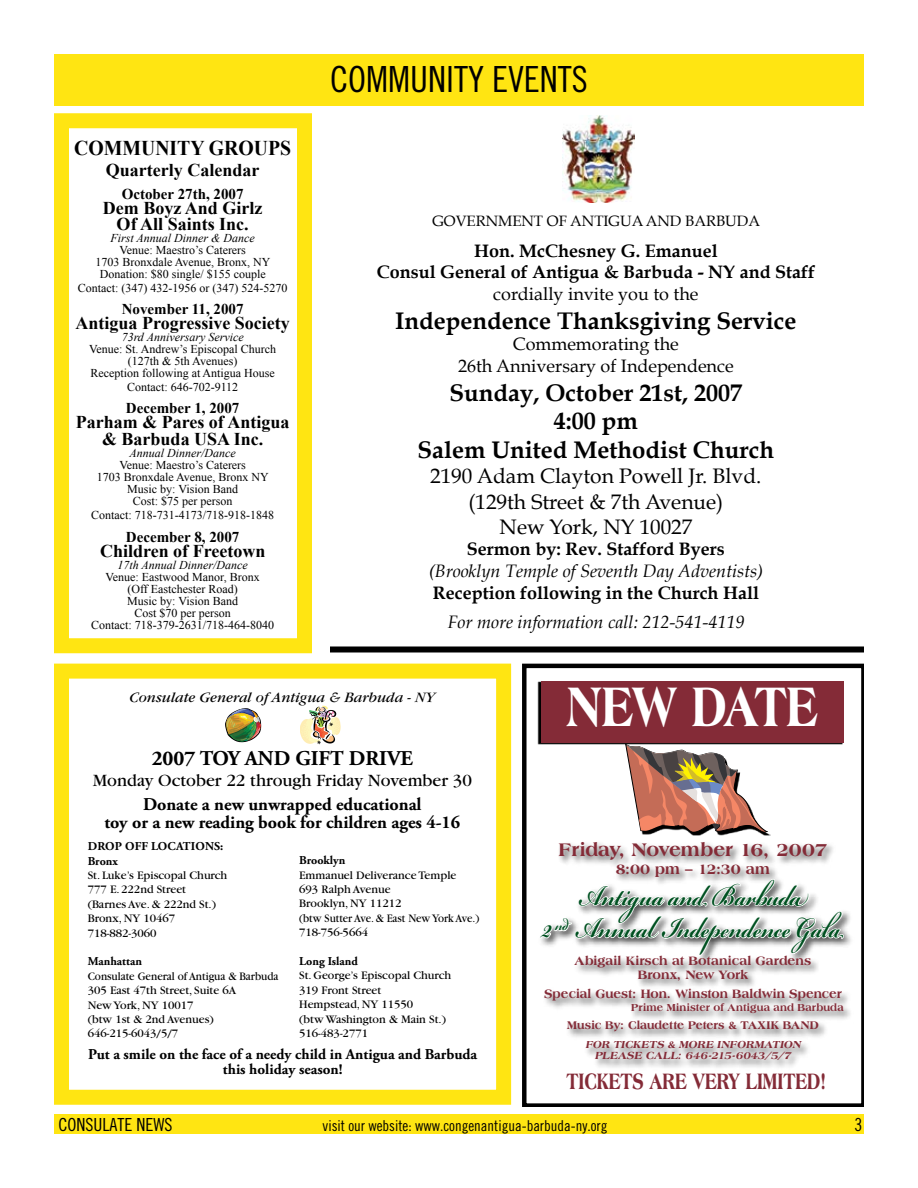
<style>
.page{position:relative;width:918px;height:1188px;background:#fff}
.page>*{position:absolute;margin:0;border:0;box-sizing:border-box;transform-origin:0 0}
.t1{font:800 59.1px "Americana BT";letter-spacing:-.015em;color:#fff;scale:.75 1}
.t2{font:700 44.25px/32.2px "Bickham Script Pro";letter-spacing:.005em;color:#005121;text-align:center;scale:.71 1}
.t3{font:36px "Trade Condensed";color:#000}
.t4{font:700 24px/28.8px "Book Antiqua";color:#000;text-align:center}
.t5{font:800 23.7px "Americana BT";color:#842b37;scale:.71 1}
.t6{font:21px/25.2px "Book Antiqua";color:#000;text-align:center}
.t7{font:700 21px "Adobe Garamond Pro";color:#000}
.t8{font:700 21px "Times New Roman";color:#000;scale:.94 1}
.t9{font:800 19.35px "Americana BT";letter-spacing:-.005em;color:#842b37}
.t10{font:700 18px/16.5px "Times New Roman";color:#000;text-align:center}
.t11{font:700 18px/21.6px "Book Antiqua";color:#000;text-align:center}
.t12{font:italic 18px "Book Antiqua";color:#000}
.t13{font:700 18px/18px "Adobe Garamond Pro";color:#000;text-align:center}
.t14{font:18px/21.6px "Book Antiqua";color:#000;text-align:center}
.t15{font:18px "Garamond";color:#000}
.t16{font:18px "Trade Condensed";color:#000}
.t17{font:700 15px/15px "Adobe Garamond Pro";color:#000;text-align:center}
.t18{font:700 15px "Times New Roman";color:#000}
.t19{font:15px "Trade Condensed";color:#000}
.t20{font:italic 15px "Garamond";color:#000}
.t21{font:15px "Book Antiqua";color:#000}
.t22{font:800 15px "Americana BT";color:#842b37}
.t23{font:800 12.9px/14px "Americana BT";color:#842b37;text-align:center}
.t24{font:12px/12px "Times New Roman";color:#000;text-align:center}
.t25{font:12px/14.4px "Garamond";color:#000}
.t26{font:12px/14.4px "Garamond";color:#000;scale:.93 1}
.t27{font:italic 12px "Times New Roman";color:#000}
.t28{font:700 12px "Adobe Garamond Pro";color:#000}
.t29{font:800 11.85px "Americana BT";color:#842b37}
.t30{font:italic 800 10.95px "Americana BT";color:#842b37}
.t31{font:800 10.8px "Americana BT";letter-spacing:.015em;color:#842b37}
.t32{font:italic 800 10.8px "Americana BT";color:#842b37}
</style>
<div class="page">
<div style="left:54px;top:1114px;width:810px;height:20px;background:#ffe512"></div>
<div style="left:54px;top:54px;width:810px;height:52px;background:#ffe512"></div>
<div style="left:54px;top:113px;width:258px;height:540px;border:15px solid #ffe512"></div>
<div style="left:330px;top:646px;width:534px;height:6px;background:#000"></div>
<img style="left:562px;top:116px;width:73px;height:87px">
<svg style="left:522px;top:664px;width:342px;height:442px"></svg>
<div style="left:54px;top:664px;width:457px;height:441px;border:15px solid #ffe512"></div>
<svg style="left:225px;top:708px;width:36px;height:34px"></svg>
<svg style="left:301px;top:706px;width:40px;height:38px"></svg>
<h3 class="t8" style="left:74px;top:136px;width:232px">COMMUNITY GROUPS</h3>
<h3 class="t10" style="left:106px;top:162px;width:155px">Quarterly Calendar</h3>
<p class="t18" style="left:122px;top:185px;width:123px">October 27th, 2007</p>
<h3 class="t10" style="left:103px;top:199px;width:161px">Dem Boyz And Girlz<br>Of All Saints Inc.</h3>
<p class="t27" style="left:110px;top:231px;width:146px">First Annual Dinner &amp; Dance</p>
<p class="t24" style="left:95px;top:244px;width:177px">Venue: Maestro’s Caterers<br>1703 Bronxdale Avenue, Bronx, NY<br>Donation: $80 single/ $155 couple</p>
<p class="t24" style="left:78px;top:282px;width:211px">Contact: (347) 432-1956 or (347) 524-5270</p>
<p class="t18" style="left:122px;top:301px;width:123px">November 11, 2007</p>
<h3 class="t10" style="left:76px;top:315px;width:216px">Antigua Progressive Society</h3>
<p class="t27" style="left:122px;top:330px;width:123px">73rd Anniversary Service</p>
<p class="t24" style="left:89px;top:343px;width:188px">Venue: St. Andrew’s Episcopal Church (127th &amp; 5th Avenues)<br>Reception following at Antigua House</p>
<p class="t24" style="left:127px;top:381px;width:113px">Contact: 646-702-9112</p>
<p class="t18" style="left:126px;top:400px;width:115px">December 1, 2007</p>
<h3 class="t10" style="left:76px;top:414px;width:215px">Parham &amp; Pares of Antigua &amp; Barbuda USA Inc.</h3>
<p class="t27" style="left:130px;top:446px;width:108px">Annual Dinner/Dance</p>
<p class="t24" style="left:97px;top:459px;width:174px">Venue: Maestro’s Caterers<br>1703 Bronxdale Avenue, Bronx NY<br>Music by: Vision Band<br>Cost: $75 per person</p>
<p class="t24" style="left:91px;top:509px;width:184px">Contact: 718-731-4173/718-918-1848</p>
<p class="t18" style="left:126px;top:528px;width:115px">December 8, 2007</p>
<h3 class="t10" style="left:100px;top:542px;width:167px">Children of Freetown</h3>
<p class="t27" style="left:117px;top:558px;width:132px">17th Annual Dinner/Dance</p>
<p class="t24" style="left:91px;top:570px;width:184px">Venue: Eastwood Manor, Bronx<br>(Off Eastchester Road)<br>Music by: Vision Band<br>Cost $70 per person<br>Contact: 718-379-2631/718-464-8040</p>
<h3 class="t3" style="left:330px;top:58px;width:36px">Communit</h3>
<h3 class="t3" style="left:468px;top:58px;width:57px">y Events</h3>
<p class="t21" style="left:432px;top:212px;width:329px">GOVERNMENT OF ANTIGUA AND BARBUDA</p>
<h3 class="t11" style="left:377px;top:240px;width:440px">Hon. McChesney G. Emanuel<br>Consul General of Antigua &amp; Barbuda - NY and Staff</h3>
<h3 class="t14" style="left:493px;top:283px;width:207px">cordially invite you to the</h3>
<h3 class="t4" style="left:395px;top:306px;width:403px">Independence Thanksgiving Service</h3>
<h3 class="t14" style="left:458px;top:333px;width:277px">Commemorating the<br>26th Anniversary of Independence</h3>
<h3 class="t4" style="left:418px;top:378px;width:358px">Sunday, October 21st, 2007<br>4:00 pm<br>Salem United Methodist Church</h3>
<h3 class="t6" style="left:430px;top:464px;width:333px">2190 Adam Clayton Powell Jr. Blvd. (129th Street &amp; 7th Avenue)<br>New York, NY 10027</h3>
<h3 class="t11" style="left:467px;top:539px;width:260px">Sermon by: Rev. Stafford Byers</h3>
<h3 class="t12" style="left:429px;top:560px;width:336px">(Brooklyn Temple of Seventh Day Adventists)</h3>
<h3 class="t11" style="left:433px;top:582px;width:328px">Reception following in the Church Hall</h3>
<h3 class="t12" style="left:448px;top:612px;width:298px">For more information call: 212-541-4119</h3>
<p class="t20" style="left:130px;top:689px;width:307px">Consulate General of Antigua &amp; Barbuda - NY</p>
<h3 class="t7" style="left:152px;top:746px;width:263px">2007 TOY AND GIFT DRIVE</h3>
<h3 class="t15" style="left:93px;top:771px;width:381px">Monday October 22 through Friday November 30</h3>
<h3 class="t13" style="left:104px;top:796px;width:357px">Donate a new unwrapped educational<br>toy or a new reading book for children ages 4-16</h3>
<p class="t28" style="left:88px;top:839px;width:46px">Drop off</p>
<p class="t28" style="left:151px;top:839px;width:34px">lo cation</p>
<p class="t28" style="left:214px;top:839px;width:11px">s:</p>
<p class="t28" style="left:88px;top:854px;width:32px">Bronx</p>
<p class="t25" style="left:88px;top:868px;width:141px">St. Luke’s Episcopal Church<br>777 E. 222nd Street (Barnes Ave. &amp; 222nd St.)<br>Bronx, NY 10467<br>718-882-3060</p>
<p class="t28" style="left:88px;top:955px;width:56px">Manhattan</p>
<p class="t26" style="left:88px;top:969px;width:207px">Consulate General of Antigua &amp; Barbuda<br>305 East 47th Street, Suite 6A<br>New York, NY 10017<br>(btw 1st &amp; 2nd Avenues)<br>646-215-6043/5/7</p>
<p class="t28" style="left:299px;top:853px;width:48px">Brooklyn</p>
<p class="t25" style="left:299px;top:868px;width:182px">Emmanuel Deliverance Temple<br>693 Ralph Avenue<br>Brooklyn, NY 11212<br>(btw Sutter Ave. &amp; East New York Ave.)<br>718-756-5664</p>
<p class="t28" style="left:299px;top:954px;width:60px">Long Island</p>
<p class="t25" style="left:299px;top:969px;width:154px">St. George’s Episcopal Church<br>319 Front Street<br>Hempstead, NY 11550<br>(btw Washington &amp; Main St.)<br>516-483-2771</p>
<p class="t17" style="left:88px;top:1047px;width:391px">Put a smile on the face of a needy child in Antigua and Barbuda this holiday season!</p>
<h1 class="t1" style="left:567px;top:671px;width:335px">NEW DATE</h1>
<h3 class="t9" style="left:558px;top:838px;width:271px">Friday, November 16, 2007</h3>
<p class="t22" style="left:616px;top:860px;width:156px">8:00 pm – 12:30 am</p>
<h2 class="t2" style="left:542px;top:873px;width:426px">Antigua and Barbuda<br>2 <sup>nd</sup> Annual Independence Gala</h2>
<p class="t23" style="left:575px;top:954px;width:238px">Abigail Kirsch at Botanical Gardens<br>Bronx, New York</p>
<p class="t23" style="left:544px;top:987px;width:299px">Special Guest: Hon. Winston Baldwin Spencer</p>
<p class="t31" style="left:631px;top:1001px;width:214px">Prime Minister of Antigua and Barbuda</p>
<p class="t29" style="left:567px;top:1018px;width:253px">Music By: Claudette Peters &amp; TAXIK BAND</p>
<p class="t32" style="left:585px;top:1038px;width:219px">FOR TICKETS &amp; MORE INFORMATION</p>
<p class="t30" style="left:595px;top:1049px;width:200px">PLEASE CALL: 646-215-6043/5/7</p>
<h3 class="t5" style="left:566px;top:1067px;width:367px">TICKETS ARE VERY LIMITED!</h3>
<h3 class="t16" style="left:58px;top:1114px;width:115px">CONSULATE NEWS</h3>
<p class="t19" style="left:323px;top:1117px;width:286px">visit our website: www.congenantigua-barbuda-ny.org</p>
</div>
